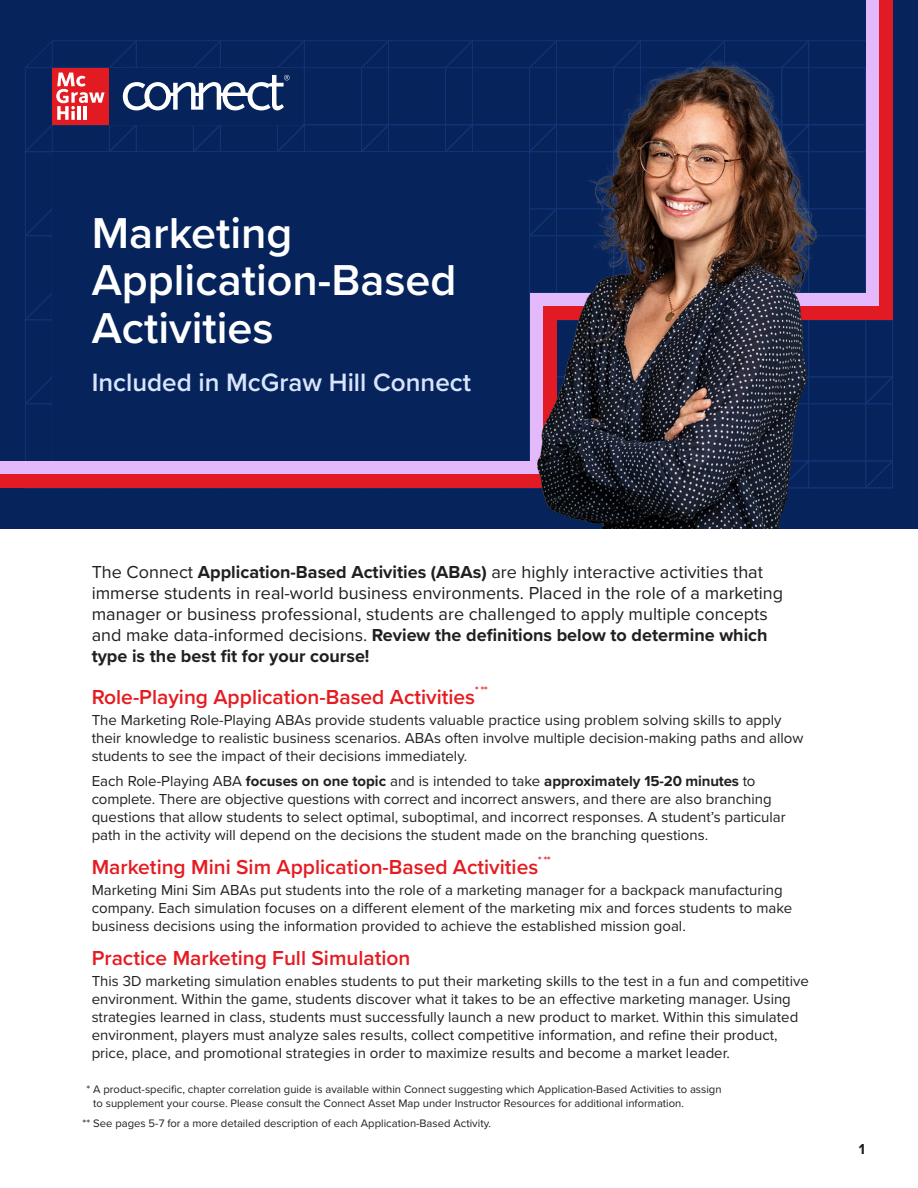
<style>
.page{position:relative;width:918px;height:1188px;background:#fff}
.page>*{position:absolute;margin:0;border:0;box-sizing:border-box;transform-origin:0 0}
.t1{font:600 44.85px/47.7px "Proxima Nova";color:#fff}
.t2{font:600 25.95px "Proxima Nova";color:#d9e5fc}
.t3{font:600 21px "Proxima Nova";color:#e51b21}
.t4{font:18px/21px "Proxima Nova";color:#231f20}
.t5{font:15px/18px "Proxima Nova";color:#231f20}
.t6{font:700 15px "Proxima Nova";color:#231f20}
.t7{font:600 11.4px "Proxima Nova Ex Cn";color:#e51b21}
.t8{font:11.25px/13.5px "Proxima Nova";color:#231f20}
.s1{font-weight:700}
</style>
<div class="page">
<div style="left:0;top:0;width:918px;height:529px;background:#06235b"></div>
<svg style="left:25px;top:40px;width:868px;height:449px"></svg>
<div style="left:530px;top:293px;width:13px;height:182px;background:#e3b9fc"></div>
<div style="left:539px;top:293px;width:339px;height:13px;background:#e3b9fc"></div>
<div style="left:0;top:461px;width:535px;height:13px;background:#e3b9fc"></div>
<div style="left:866px;top:0;width:13px;height:306px;background:#e3b9fc"></div>
<div style="left:550px;top:306px;width:342px;height:13px;background:#e21a23"></div>
<div style="left:0;top:474px;width:549px;height:14px;background:#e21a23"></div>
<div style="left:879px;top:0;width:13px;height:319px;background:#e21a23"></div>
<img style="left:537px;top:57px;width:283px;height:472px">
<p class="t1" style="left:92px;top:208px;width:366px">Marketing<br>Application-Based</p>
<p class="t1" style="left:92px;top:303px;width:184px">Activities</p>
<p class="t2" style="left:92px;top:363px;width:381px">Included in McGraw Hill Connect</p>
<p class="t4" style="left:92px;top:560px;width:693px">The Connect <span class="s1">Application-Based Activities (ABAs)</span> are highly interactive activities that immerse students in real-world business environments. Placed in the role of a marketing manager or business professional, students are challenged to apply multiple concepts and make data-informed decisions. <span class="s1">Review the definitions below to determine which type is the best fit for your course!</span></p>
<p class="t3" style="left:92px;top:681px;width:385px">Role-Playing Application-Based Activities</p>
<p class="t7" style="left:475px;top:682px;width:14px">* **</p>
<p class="t5" style="left:92px;top:711px;width:713px">The Marketing Role-Playing ABAs provide students valuable practice using problem solving skills to apply their knowledge to realistic business scenarios. ABAs often involve multiple decision-making paths and allow students to see the impact of their decisions immediately.</p>
<p class="t5" style="left:92px;top:771px;width:696px">Each Role-Playing ABA <span class="s1">focuses on one topic</span> and is intended to take <span class="s1">approximately 15-20 minutes</span> to complete. There are objective questions with correct and incorrect answers, and there are also branching questions that allow students to select optimal, suboptimal, and incorrect responses. A student’s particular path in the activity will depend on the decisions the student made on the branching questions.</p>
<p class="t3" style="left:92px;top:851px;width:448px">Marketing Mini Sim Application-Based Activities</p>
<p class="t7" style="left:538px;top:852px;width:14px">* **</p>
<p class="t5" style="left:92px;top:880px;width:702px">Marketing Mini Sim ABAs put students into the role of a marketing manager for a backpack manufacturing company. Each simulation focuses on a different element of the marketing mix and forces students to make business decisions using the information provided to achieve the established mission goal.</p>
<p class="t3" style="left:92px;top:942px;width:320px">Practice Marketing Full Simulation</p>
<p class="t5" style="left:92px;top:971px;width:719px">This 3D marketing simulation enables students to put their marketing skills to the test in a fun and competitive environment. Within the game, students discover what it takes to be an effective marketing manager. Using strategies learned in class, students must successfully launch a new product to market. Within this simulated environment, players must analyze sales results, collect competitive information, and refine their product, price, place, and promotional strategies in order to maximize results and become a market leader.</p>
<p class="t8" style="left:93px;top:1082px;width:630px;text-indent:-7px">* A product-specific, chapter correlation guide is available within Connect suggesting which Application-Based Activities to assign to supplement your course. Please consult the Connect Asset Map under Instructor Resources for additional information.</p>
<p class="t8" style="left:83px;top:1116px;width:410px">** See pages 5-7 for a more detailed description of each Application-Based Activity.</p>
<p class="t6" style="left:859px;top:1138px;width:8px">1</p>
</div>
